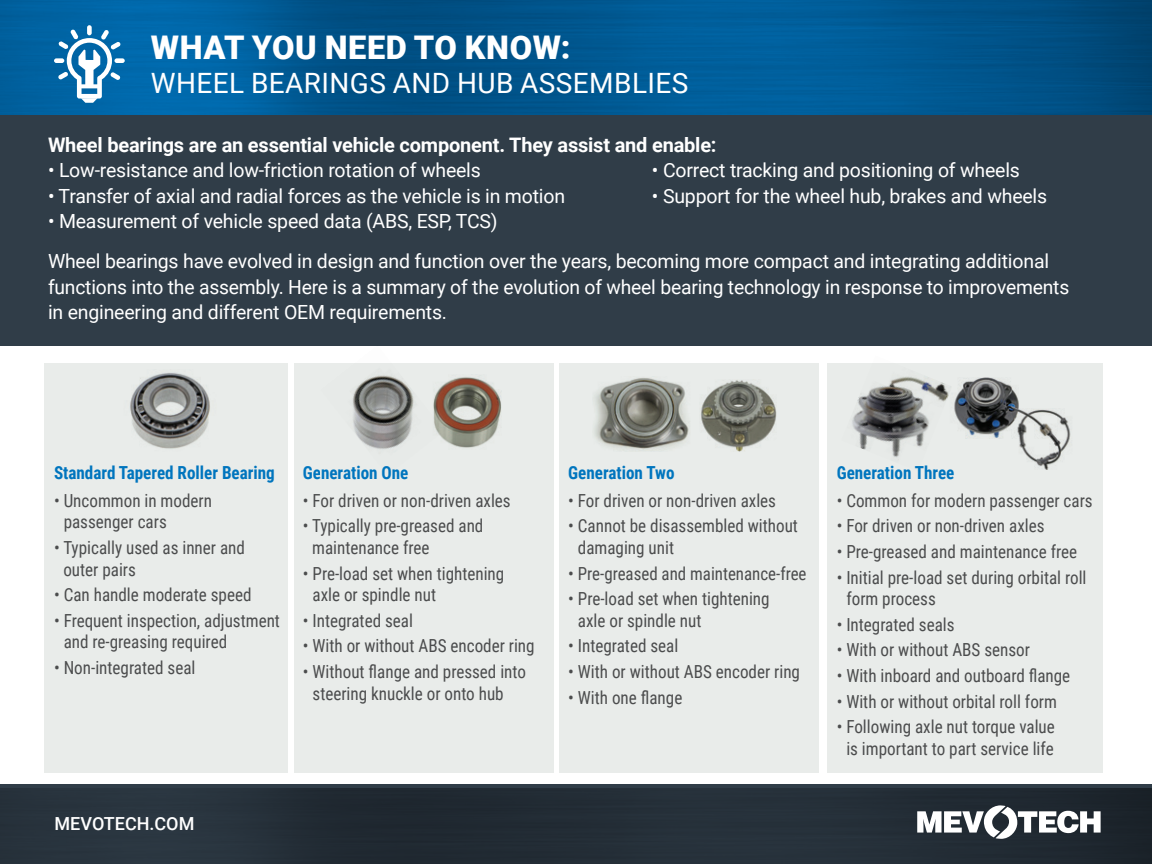
<style>
.page{position:relative;width:1152px;height:864px;background:#fff}
.page>*{position:absolute;margin:0;border:0;box-sizing:border-box;transform-origin:0 0}
.t1{font:900 32.6px "Roboto";letter-spacing:.015em;color:#fff}
.t2{font:28px "Roboto";letter-spacing:.015em;color:#fff}
.t3{font:700 20px "Roboto";letter-spacing:-.01em;color:#fff}
.t4{font:19.6px/39.6px "Roboto";letter-spacing:-.01em;color:#fff}
.t5{font:18px/21.6px "Roboto Condensed";color:#4b4c4d;scale:.95 1}
.t6{font:700 18px "Roboto Condensed";color:#0075be;scale:.95 1}
.t7{font:500 18px "Roboto";letter-spacing:.005em;color:#fff}
</style>
<div class="page">
<div style="left:0;top:114px;width:1152px;height:232px;background:#303d48"></div>
<div style="left:44px;top:364px;width:244px;height:409px;background:#e9ecea"></div>
<div style="left:827px;top:364px;width:276px;height:409px;background:#e9ecea"></div>
<div style="left:559px;top:364px;width:260px;height:409px;background:#e9ecea"></div>
<div style="left:294px;top:364px;width:260px;height:409px;background:#e9ecea"></div>
<div style="left:0;top:785px;width:1152px;height:79px;background:linear-gradient(to right,#28333d,#202932)"></div>
<svg style="left:917px;top:805px;width:184px;height:34px"></svg>
<svg style="left:0;top:0;width:1152px;height:114px;background:#005892"></svg>
<div style="left:54px;top:58px;width:10px;height:5px;background:#fff;border-radius:2px"></div>
<div style="left:114px;top:58px;width:11px;height:5px;background:#fff;border-radius:2px"></div>
<div style="left:87px;top:25px;width:5px;height:10px;background:#fff;border-radius:2px"></div>
<svg style="left:58px;top:30px;width:62px;height:73px"></svg>
<img style="left:130px;top:372px;width:80px;height:77px">
<img style="left:444px;top:377px;width:58px;height:71px">
<img style="left:320px;top:363px;width:124px;height:87px">
<img style="left:594px;top:377px;width:91px;height:74px">
<img style="left:685px;top:380px;width:92px;height:72px">
<img style="left:954px;top:377px;width:117px;height:92px">
<img style="left:841px;top:363px;width:111px;height:97px">
<h1 class="t1" style="left:151px;top:25px;width:421px">WHAT YOU NEED TO KNOW:</h1>
<h2 class="t2" style="left:151px;top:63px;width:539px">WHEEL BEARINGS AND HUB ASSEMBLIES</h2>
<p class="t3" style="left:48px;top:130px;width:670px">Wheel bearings are an essential vehicle component. They assist and enable:</p>
<p class="t4" style="left:48px;top:150px;width:434px">• Low-resistance and low-friction rotation of wheels</p>
<p class="t4" style="left:652px;top:150px;width:370px">• Correct tracking and positioning of wheels</p>
<p class="t4" style="left:48px;top:175px;width:519px">• Transfer of axial and radial forces as the vehicle is in motion</p>
<p class="t4" style="left:652px;top:175px;width:397px">• Support for the wheel hub, brakes and wheels</p>
<p class="t4" style="left:48px;top:201px;width:1003px">• Measurement of vehicle speed data (ABS, ESP, TCS)<br>Wheel bearings have evolved in design and function over the years, becoming more compact and integrating additional</p>
<p class="t4" style="left:48px;top:273px;width:1023px;line-height:25.6px">functions into the assembly. Here is a summary of the evolution of wheel bearing technology in response to improvements in engineering and different OEM requirements.</p>
<p class="t6" style="left:54px;top:460px;width:234px">Standard Tapered Roller Bearing</p>
<p class="t5" style="left:64px;top:489px;width:158px;text-indent:-10px">• Uncommon in modern passenger cars</p>
<p class="t5" style="left:63px;top:536px;width:193px;text-indent:-9px">• Typically used as inner and outer pairs</p>
<p class="t5" style="left:54px;top:583px;width:209px">• Can handle moderate speed</p>
<p class="t5" style="left:64px;top:609px;width:229px;text-indent:-10px">• Frequent inspection, adjustment and re-greasing required</p>
<p class="t5" style="left:54px;top:656px;width:150px">• Non-integrated seal</p>
<p class="t6" style="left:303px;top:460px;width:113px">Generation One</p>
<p class="t5" style="left:303px;top:489px;width:220px">• For driven or non-driven axles</p>
<p class="t5" style="left:312px;top:515px;width:182px;text-indent:-9px">• Typically pre-greased and maintenance free</p>
<p class="t5" style="left:313px;top:562px;width:203px;text-indent:-10px">• Pre-load set when tightening axle or spindle nut</p>
<p class="t5" style="left:303px;top:609px;width:117px">• Integrated seal</p>
<p class="t5" style="left:303px;top:635px;width:246px">• With or without ABS encoder ring</p>
<p class="t5" style="left:313px;top:660px;width:226px;text-indent:-10px">• Without flange and pressed into steering knuckle or onto hub</p>
<p class="t7" style="left:54px;top:811px;width:142px">MEVOTECH.COM</p>
<p class="t6" style="left:568px;top:460px;width:114px">Generation Two</p>
<p class="t5" style="left:568px;top:489px;width:220px">• For driven or non-driven axles</p>
<p class="t5" style="left:578px;top:515px;width:233px;text-indent:-10px">• Cannot be disassembled without damaging unit</p>
<p class="t5" style="left:568px;top:562px;width:252px">• Pre-greased and maintenance-free</p>
<p class="t5" style="left:578px;top:587px;width:203px;text-indent:-10px">• Pre-load set when tightening axle or spindle nut</p>
<p class="t5" style="left:568px;top:635px;width:117px">• Integrated seal</p>
<p class="t5" style="left:568px;top:660px;width:246px">• With or without ABS encoder ring</p>
<p class="t5" style="left:568px;top:686px;width:122px">• With one flange</p>
<p class="t6" style="left:837px;top:460px;width:125px">Generation Three</p>
<p class="t5" style="left:837px;top:489px;width:271px">• Common for modern passenger cars</p>
<p class="t5" style="left:837px;top:515px;width:220px">• For driven or non-driven axles</p>
<p class="t5" style="left:837px;top:540px;width:255px">• Pre-greased and maintenance free</p>
<p class="t5" style="left:846px;top:566px;width:254px;text-indent:-10px">• Initial pre-load set during orbital roll form process</p>
<p class="t5" style="left:837px;top:613px;width:126px">• Integrated seals</p>
<p class="t5" style="left:837px;top:639px;width:205px">• With or without ABS sensor</p>
<p class="t5" style="left:837px;top:664px;width:247px">• With inboard and outboard flange</p>
<p class="t5" style="left:837px;top:690px;width:233px">• With or without orbital roll form</p>
<p class="t5" style="left:837px;top:715px;width:231px;text-align:center">• Following axle nut torque value is important to part service life</p>
</div>
